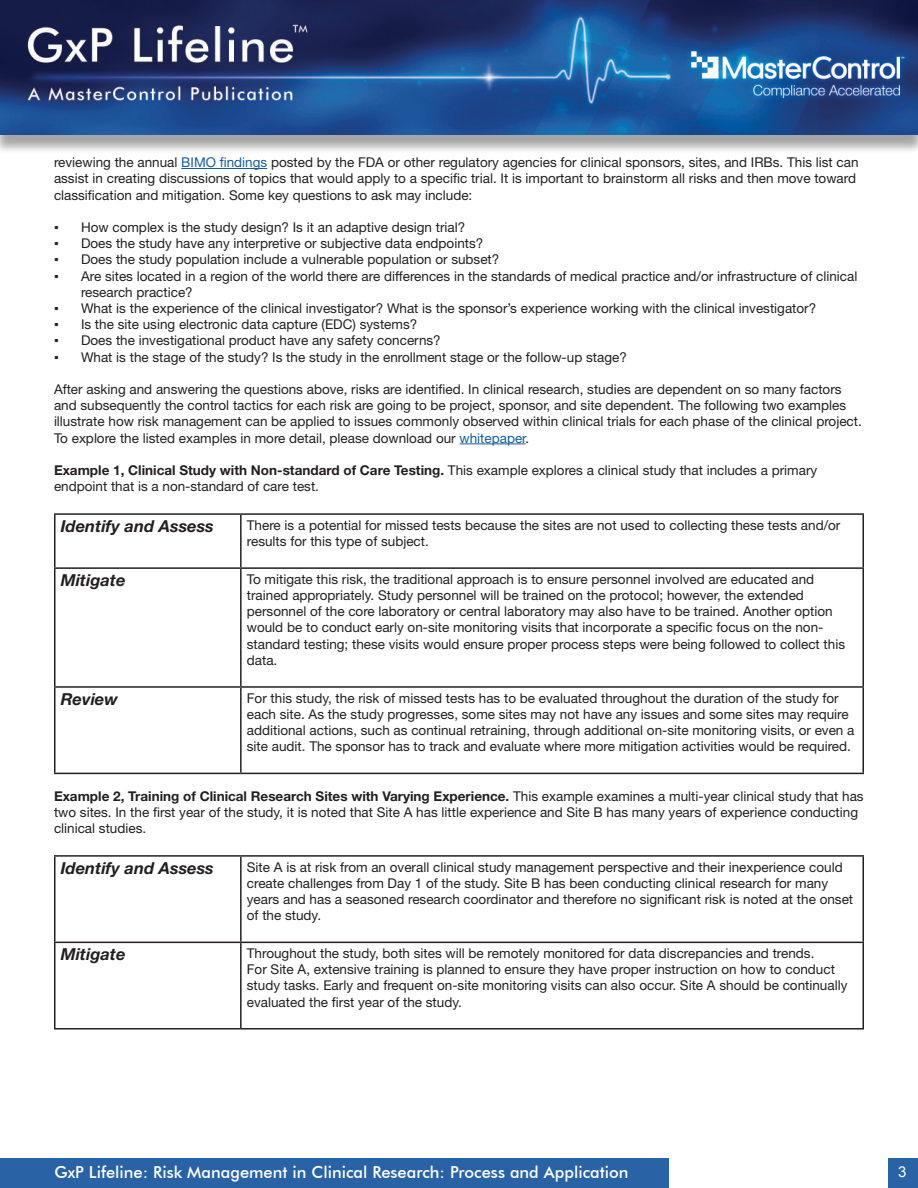
<style>
.page{position:relative;width:918px;height:1188px;background:#fff}
.page>*{position:absolute;margin:0;border:0;box-sizing:border-box;transform-origin:0 0}
.t1{font:500 16.5px "Futura BT";color:#fff}
.t2{font:italic 700 16.5px "Helvetica Neue LT Std";color:#231f20}
.t3{font:15px "Arial";color:#fff}
.t4{font:13.5px/16.2px "Helvetica Neue LT Std";color:#231f20}
.s1{color:#175d9e}
.s2{font-family:"Arial"}
.s3{font-weight:700}
</style>
<div class="page">
<div style="left:0;top:3px;width:918px;height:151px;background:#231f20;opacity:.4"></div>
<img style="left:0;top:0;width:918px;height:135px">
<div style="left:0;top:1158px;width:669px;height:30px;background:#2963a6"></div>
<div style="left:888px;top:1158px;width:30px;height:30px;background:#2963a6"></div>
<hr style="left:181px;top:168px;width:86px;height:1px;background:#175d9e">
<hr style="left:460px;top:444px;width:66px;height:1px;background:#175d9e">
<hr style="left:54px;top:513px;width:187px;height:2px;background:#231f20">
<hr style="left:54px;top:515px;width:2px;height:52px;background:#231f20">
<hr style="left:241px;top:513px;width:623px;height:2px;background:#231f20">
<hr style="left:240px;top:515px;width:2px;height:52px;background:#231f20">
<hr style="left:862px;top:515px;width:2px;height:52px;background:#231f20">
<hr style="left:54px;top:567px;width:187px;height:2px;background:#231f20">
<hr style="left:54px;top:569px;width:2px;height:117px;background:#231f20">
<hr style="left:241px;top:567px;width:623px;height:2px;background:#231f20">
<hr style="left:240px;top:569px;width:2px;height:117px;background:#231f20">
<hr style="left:862px;top:569px;width:2px;height:117px;background:#231f20">
<hr style="left:54px;top:686px;width:187px;height:2px;background:#231f20">
<hr style="left:54px;top:688px;width:2px;height:85px;background:#231f20">
<hr style="left:241px;top:686px;width:623px;height:2px;background:#231f20">
<hr style="left:240px;top:688px;width:2px;height:85px;background:#231f20">
<hr style="left:862px;top:688px;width:2px;height:85px;background:#231f20">
<hr style="left:54px;top:773px;width:187px;height:1px;background:#231f20">
<hr style="left:241px;top:773px;width:623px;height:1px;background:#231f20">
<hr style="left:54px;top:855px;width:187px;height:2px;background:#231f20">
<hr style="left:54px;top:857px;width:2px;height:85px;background:#231f20">
<hr style="left:241px;top:855px;width:623px;height:2px;background:#231f20">
<hr style="left:240px;top:857px;width:2px;height:85px;background:#231f20">
<hr style="left:862px;top:857px;width:2px;height:85px;background:#231f20">
<hr style="left:54px;top:942px;width:187px;height:1px;background:#231f20">
<hr style="left:54px;top:943px;width:2px;height:85px;background:#231f20">
<hr style="left:241px;top:942px;width:623px;height:1px;background:#231f20">
<hr style="left:240px;top:943px;width:2px;height:85px;background:#231f20">
<hr style="left:862px;top:943px;width:2px;height:85px;background:#231f20">
<hr style="left:54px;top:1028px;width:187px;height:2px;background:#231f20">
<hr style="left:241px;top:1028px;width:623px;height:2px;background:#231f20">
<p class="t4" style="left:54px;top:154px;width:806px">reviewing the annual <span class="s1">BIMO findings</span> posted by the FDA or other regulatory agencies for clinical sponsors, sites, and IRBs. This list can assist in creating discussions of topics that would apply to a specific trial. It is important to brainstorm all risks and then move toward classification and mitigation. Some key questions to ask may include:</p>
<p class="t4" style="left:54px;top:219px;width:413px"><span class="s2">▪</span> How complex is the study design? Is it an adaptive design trial?</p>
<p class="t4" style="left:54px;top:235px;width:431px"><span class="s2">▪</span> Does the study have any interpretive or subjective data endpoints?</p>
<p class="t4" style="left:54px;top:251px;width:447px"><span class="s2">▪</span> Does the study population include a vulnerable population or subset?</p>
<p class="t4" style="left:81px;top:267px;width:778px;text-indent:-27px"><span class="s2">▪</span> Are sites located in a region of the world there are differences in the standards of medical practice and/or infrastructure of clinical research practice?</p>
<p class="t4" style="left:54px;top:300px;width:764px"><span class="s2">▪</span> What is the experience of the clinical investigator? What is the sponsor’s experience working with the clinical investigator?</p>
<p class="t4" style="left:54px;top:316px;width:365px"><span class="s2">▪</span> Is the site using electronic data capture (EDC) systems?</p>
<p class="t4" style="left:54px;top:332px;width:388px"><span class="s2">▪</span> Does the investigational product have any safety concerns?</p>
<p class="t4" style="left:54px;top:348px;width:574px"><span class="s2">▪</span> What is the stage of the study? Is the study in the enrollment stage or the follow-up stage?</p>
<p class="t4" style="left:54px;top:381px;width:809px">After asking and answering the questions above, risks are identified. In clinical research, studies are dependent on so many factors and subsequently the control tactics for each risk are going to be project, sponsor, and site dependent. The following two examples illustrate how risk management can be applied to issues commonly observed within clinical trials for each phase of the clinical project.<br>To explore the listed examples in more detail, please download our <span class="s1">whitepaper</span>.</p>
<p class="t4" style="left:54px;top:462px;width:765px"><span class="s3">Example 1, Clinical Study with Non-standard of Care Testing.</span> This example explores a clinical study that includes a primary endpoint that is a non-standard of care test.</p>
<p class="t2" style="left:61px;top:516px;width:155px">Identify and Assess</p>
<p class="t4" style="left:247px;top:517px;width:595px">There is a potential for missed tests because the sites are not used to collecting these tests and/or results for this type of subject.</p>
<p class="t2" style="left:61px;top:570px;width:66px">Mitigate</p>
<p class="t4" style="left:247px;top:571px;width:600px">To mitigate this risk, the traditional approach is to ensure personnel involved are educated and trained appropriately. Study personnel will be trained on the protocol; however, the extended personnel of the core laboratory or central laboratory may also have to be trained. Another option would be to conduct early on-site monitoring visits that incorporate a specific focus on the non&shy;standard testing; these visits would ensure proper process steps were being followed to collect this data.</p>
<p class="t2" style="left:61px;top:689px;width:59px">Review</p>
<p class="t4" style="left:247px;top:690px;width:609px">For this study, the risk of missed tests has to be evaluated throughout the duration of the study for each site. As the study progresses, some sites may not have any issues and some sites may require additional actions, such as continual retraining, through additional on-site monitoring visits, or even a site audit. The sponsor has to track and evaluate where more mitigation activities would be required.</p>
<p class="t4" style="left:54px;top:787px;width:811px"><span class="s3">Example 2, Training of Clinical Research Sites with Varying Experience.</span> This example examines a multi-year clinical study that has two sites. In the first year of the study, it is noted that Site A has little experience and Site B has many years of experience conducting clinical studies.</p>
<p class="t2" style="left:61px;top:858px;width:155px">Identify and Assess</p>
<p class="t4" style="left:247px;top:858px;width:608px">Site A is at risk from an overall clinical study management perspective and their inexperience could create challenges from Day 1 of the study. Site B has been conducting clinical research for many years and has a seasoned research coordinator and therefore no significant risk is noted at the onset of the study.</p>
<p class="t2" style="left:61px;top:944px;width:66px">Mitigate</p>
<p class="t4" style="left:247px;top:945px;width:602px">Throughout the study, both sites will be remotely monitored for data discrepancies and trends.<br>For Site A, extensive training is planned to ensure they have proper instruction on how to conduct study tasks. Early and frequent on-site monitoring visits can also occur. Site A should be continually evaluated the first year of the study.</p>
<p class="t1" style="left:54px;top:1162px;width:576px">GxP Lifeline: Risk Management in Clinical Research: Process and Application</p>
<p class="t3" style="left:898px;top:1162px;width:10px">3</p>
</div>
